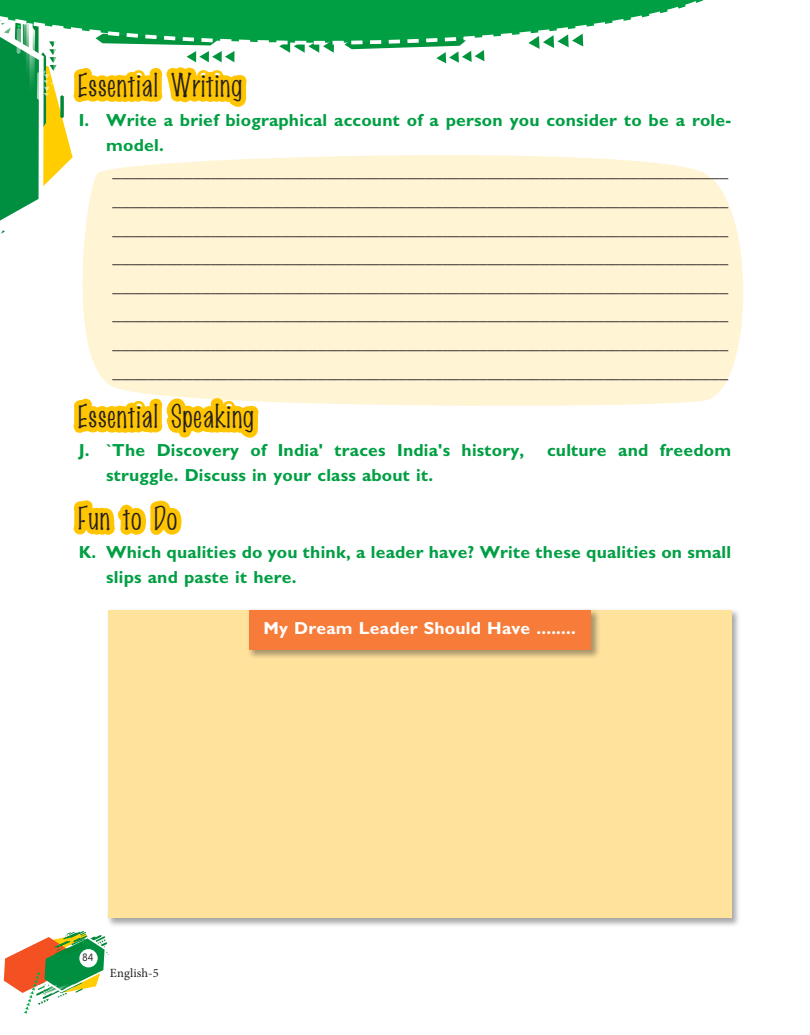
<style>
.page{position:relative;width:810px;height:1035px;background:#fff}
.page>*{position:absolute;margin:0;border:0;box-sizing:border-box;transform-origin:0 0}
.t1{font:28.75px "Marker Fine Point";letter-spacing:.04em;color:#241f1f;scale:1.1 1}
.t2{font:17.5px/28.6px "Gill Sans MT Pro";color:#241f1f;text-align:justify}
.t3{font:700 17.5px/25px "Gill Sans MT Pro";letter-spacing:.01em;color:#009f43}
.t4{font:700 17.5px "Gill Sans MT Pro";letter-spacing:.01em;color:#fff}
.t5{font:12.5px "Minion Pro";letter-spacing:.01em;color:#241f1f}
.t6{font:10px "B Preplay";color:#241f1f}
</style>
<div class="page">
<svg style="left:4px;top:931px;width:105px;height:83px"></svg>
<div style="left:79px;top:949px;width:19px;height:18px;background:#fff;border-radius:50%"></div>
<div style="left:82px;top:224px;width:662px;height:182px;background:#fff4d4"></div>
<svg style="left:0;top:0;width:735px;height:254px"></svg>
<svg style="left:73px;top:318px;width:194px;height:217px"></svg>
<div style="left:106px;top:608px;width:635px;height:320px;background:#241f1f;opacity:.4"></div>
<div style="left:108px;top:610px;width:623px;height:308px;background:#ffe29c"></div>
<div style="left:247px;top:608px;width:353px;height:52px;background:#241f1f;opacity:.4"></div>
<div style="left:249px;top:610px;width:342px;height:40px;background:#f87c39"></div>
<h1 class="t1" style="left:79px;top:67px;width:151px">Essential Writing</h1>
<p class="t3" style="left:106px;top:107px;width:627px;text-indent:-28px">I. Write a brief biographical account of a person you consider to be a role&shy;model.</p>
<p class="t2" style="left:113px;top:157px;width:617px">_____________________________________________________________________ _____________________________________________________________________ _____________________________________________________________________ _____________________________________________________________________ _____________________________________________________________________ _____________________________________________________________________ _____________________________________________________________________ _____________________________________________________________________</p>
<h1 class="t1" style="left:79px;top:397px;width:161px">Essential Speaking</h1>
<p class="t3" style="left:79px;top:438px;width:447px">J. `The Discovery of India' traces India's history,</p>
<p class="t3" style="left:547px;top:438px;width:186px">culture and freedom</p>
<p class="t3" style="left:106px;top:463px;width:328px">struggle. Discuss in your class about it.</p>
<h1 class="t1" style="left:79px;top:499px;width:91px">Fun to Do</h1>
<p class="t3" style="left:106px;top:540px;width:626px;text-indent:-28px">K. Which qualities do you think, a leader have? Write these qualities on small slips and paste it here.</p>
<p class="t4" style="left:263px;top:618px;width:314px">My Dream Leader Should Have ........</p>
<p class="t6" style="left:83px;top:952px;width:13px">84</p>
<p class="t5" style="left:110px;top:965px;width:50px">English-5</p>
</div>
